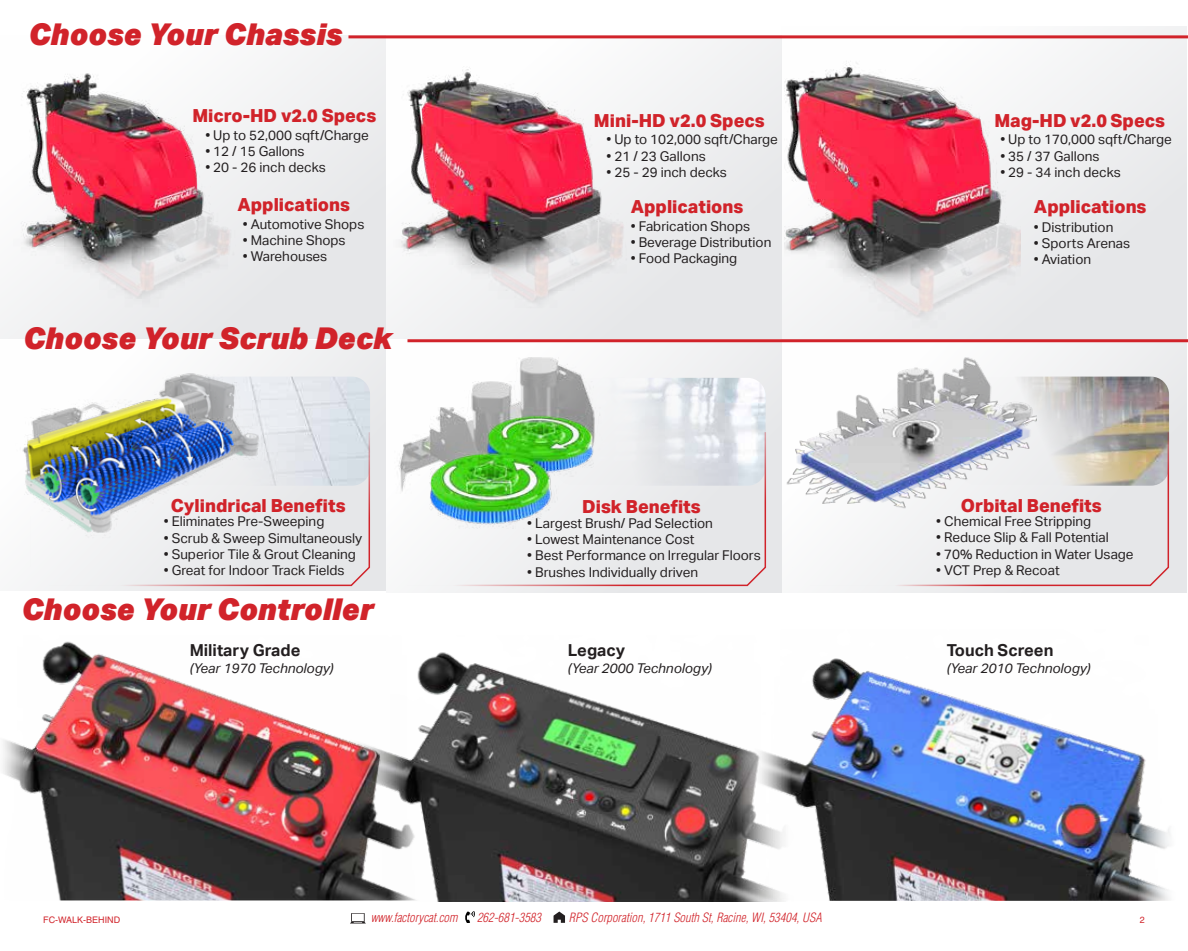
<style>
.page{position:relative;width:1188px;height:951px;background:#fff}
.page>*{position:absolute;margin:0;border:0;box-sizing:border-box;transform-origin:0 0}
.t1{font:italic 900 30px "Aktiv Grotesk";color:#d1232a}
.t2{font:800 18px "Aktiv Grotesk";color:#d1232a}
.t3{font:700 16.5px "Aktiv Grotesk";color:#231f20}
.t4{font:13.5px "Aktiv Grotesk";color:#231f20}
.t5{font:italic 13.5px "Aktiv Grotesk";color:#231f20}
.t6{font:italic 300 condensed 12.6px "Helvetica";color:#d1232a}
.t7{font:9px "Helvetica";color:#d1232a}
.t8{font:9px "Helvetica";color:#d1232a}
</style>
<div class="page">
<svg style="left:465px;top:911px;width:10px;height:11px"></svg>
<svg style="left:350px;top:913px;width:16px;height:10px"></svg>
<svg style="left:554px;top:911px;width:11px;height:11px"></svg>
<div style="left:0;top:341px;width:386px;height:250px;background:linear-gradient(to right,#fff,#ebecee)"></div>
<img style="left:271px;top:376px;width:99px;height:54px">
<svg style="left:407px;top:342px;width:374px;height:250px;fill:#f0f0f1"></svg>
<div style="left:781px;top:341px;width:406px;height:251px;background:linear-gradient(to right,#fefefe,#ebeced)"></div>
<div style="left:386px;top:35px;width:395px;height:304px;background:#e6e7e9"></div>
<div style="left:781px;top:26px;width:406px;height:314px;background:#e6e7e9"></div>
<div style="left:0;top:35px;width:386px;height:304px;background:linear-gradient(to right,#fafbfb,#e8e9eb)"></div>
<img style="left:14px;top:67px;width:221px;height:244px">
<img style="left:386px;top:42px;width:248px;height:297px">
<img style="left:784px;top:28px;width:236px;height:311px">
<hr style="left:407px;top:339px;width:781px;height:3px;background:#d1232a">
<hr style="left:348px;top:35px;width:840px;height:3px;background:#d1232a">
<img style="left:607px;top:378px;width:159px;height:52px">
<img style="left:1037px;top:376px;width:132px;height:54px">
<img style="left:0;top:358px;width:271px;height:148px">
<img style="left:29px;top:430px;width:342px;height:156px">
<svg style="left:407px;top:430px;width:360px;height:156px"></svg>
<svg style="left:791px;top:430px;width:379px;height:156px"></svg>
<img style="left:379px;top:357px;width:228px;height:172px">
<img style="left:781px;top:353px;width:256px;height:165px">
<img style="left:3px;top:641px;width:344px;height:259px">
<img style="left:797px;top:658px;width:373px;height:242px">
<img style="left:347px;top:652px;width:450px;height:249px">
<h1 class="t1" style="left:28px;top:15px;width:316px">Choose Your Chassis</h1>
<h2 class="t2" style="left:192px;top:105px;width:185px">Micro-HD v2.0 Specs</h2>
<h2 class="t2" style="left:594px;top:111px;width:172px">Mini-HD v2.0 Specs</h2>
<h2 class="t2" style="left:994px;top:111px;width:172px">Mag-HD v2.0 Specs</h2>
<p class="t4" style="left:205px;top:127px;width:165px">• Up to 52,000 sqft/Charge</p>
<p class="t4" style="left:205px;top:143px;width:101px">• 12 / 15 Gallons</p>
<p class="t4" style="left:205px;top:160px;width:122px">• 20 - 26 inch decks</p>
<p class="t4" style="left:607px;top:132px;width:173px">• Up to 102,000 sqft/Charge</p>
<p class="t4" style="left:607px;top:148px;width:101px">• 21 / 23 Gallons</p>
<p class="t4" style="left:607px;top:164px;width:122px">• 25 - 29 inch decks</p>
<p class="t4" style="left:1000px;top:132px;width:173px">• Up to 170,000 sqft/Charge</p>
<p class="t4" style="left:1000px;top:148px;width:101px">• 35 / 37 Gallons</p>
<p class="t4" style="left:1000px;top:164px;width:122px">• 29 - 34 inch decks</p>
<h2 class="t2" style="left:238px;top:195px;width:114px">Applications</h2>
<h2 class="t2" style="left:631px;top:196px;width:114px">Applications</h2>
<h2 class="t2" style="left:1034px;top:196px;width:114px">Applications</h2>
<p class="t4" style="left:243px;top:216px;width:123px">• Automotive Shops</p>
<p class="t4" style="left:243px;top:232px;width:104px">• Machine Shops</p>
<p class="t4" style="left:243px;top:249px;width:86px">• Warehouses</p>
<h1 class="t1" style="left:23px;top:319px;width:371px">Choose Your Scrub Deck</h1>
<p class="t4" style="left:631px;top:218px;width:121px">• Fabrication Shops</p>
<p class="t4" style="left:631px;top:234px;width:142px">• Beverage Distribution</p>
<p class="t4" style="left:631px;top:251px;width:108px">• Food Packaging</p>
<p class="t4" style="left:1034px;top:219px;width:81px">• Distribution</p>
<p class="t4" style="left:1034px;top:235px;width:98px">• Sports Arenas</p>
<p class="t4" style="left:1034px;top:251px;width:59px">• Aviation</p>
<h2 class="t2" style="left:171px;top:495px;width:176px">Cylindrical Benefits</h2>
<h2 class="t2" style="left:582px;top:496px;width:120px">Disk Benefits</h2>
<h2 class="t2" style="left:961px;top:495px;width:142px">Orbital Benefits</h2>
<p class="t4" style="left:936px;top:513px;width:156px">• Chemical Free Stripping</p>
<p class="t4" style="left:936px;top:529px;width:174px">• Reduce Slip &amp; Fall Potential</p>
<p class="t4" style="left:936px;top:546px;width:199px">• 70% Reduction in Water Usage</p>
<p class="t4" style="left:936px;top:562px;width:125px">• VCT Prep &amp; Recoat</p>
<p class="t4" style="left:164px;top:514px;width:162px">• Eliminates Pre-Sweeping</p>
<p class="t4" style="left:164px;top:530px;width:200px">• Scrub &amp; Sweep Simultaneously</p>
<p class="t4" style="left:164px;top:546px;width:194px">• Superior Tile &amp; Grout Cleaning</p>
<p class="t4" style="left:164px;top:562px;width:182px">• Great for Indoor Track Fields</p>
<p class="t4" style="left:527px;top:515px;width:187px">• Largest Brush/ Pad Selection</p>
<p class="t4" style="left:527px;top:531px;width:169px">• Lowest Maintenance Cost</p>
<p class="t4" style="left:527px;top:548px;width:235px">• Best Performance on Irregular Floors</p>
<p class="t4" style="left:527px;top:564px;width:172px">• Brushes Individually driven</p>
<h1 class="t1" style="left:21px;top:589px;width:354px">Choose Your Controller</h1>
<p class="t3" style="left:190px;top:641px;width:112px">Military Grade</p>
<p class="t5" style="left:190px;top:660px;width:145px">(Year 1970 Technology)</p>
<p class="t3" style="left:568px;top:641px;width:59px">Legacy</p>
<p class="t5" style="left:568px;top:660px;width:145px">(Year 2000 Technology)</p>
<p class="t3" style="left:947px;top:641px;width:108px">Touch Screen</p>
<p class="t5" style="left:947px;top:660px;width:145px">(Year 2010 Technology)</p>
<p class="t7" style="left:43px;top:914px;width:79px">FC-WALK-BEHIND</p>
<p class="t6" style="left:371px;top:909px;width:88px">www.factorycat.com</p>
<p class="t6" style="left:477px;top:909px;width:66px">262-681-3583</p>
<p class="t6" style="left:569px;top:909px;width:254px">RPS Corporation, 1711 South St, Racine, WI, 53404, USA</p>
<p class="t8" style="left:1140px;top:914px;width:7px">2</p>
</div>
